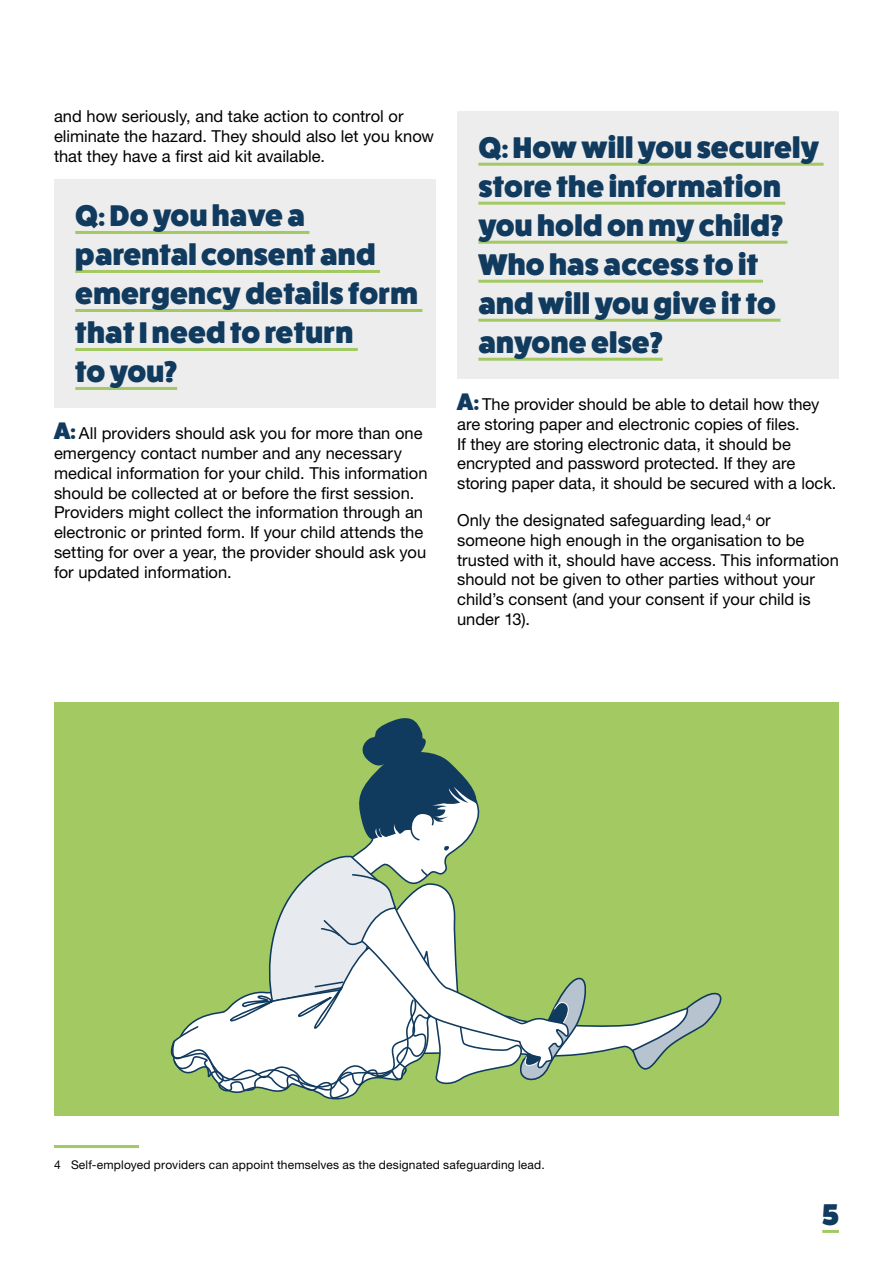
<style>
.page{position:relative;width:893px;height:1263px;background:#fff}
.page>*{position:absolute;margin:0;border:0;box-sizing:border-box;transform-origin:0 0}
.Question_Column_Top{font:800 30px/39px "Fat Frank";letter-spacing:.01em;color:#103a5e}
.Body_text{font:16.5px/19.8px "Helvetica Neue LT Pro";color:#000}
.Footnote_text{font:12px "Helvetica Neue LT Pro";letter-spacing:.015em;color:#000}
.s1{font-family:"Fat Frank";font-weight:800;font-size:24px;color:#103a5e}
</style>
<div class="page">
<hr style="left:822px;top:1230px;width:17px;height:3px;background:#a3c963">
<div style="left:54px;top:179px;width:382px;height:229px;background:#ededed"></div>
<hr style="left:75px;top:231px;width:234px;height:3px;background:#a3c963">
<hr style="left:75px;top:270px;width:305px;height:3px;background:#a3c963">
<hr style="left:75px;top:309px;width:347px;height:3px;background:#a3c963">
<hr style="left:75px;top:348px;width:283px;height:3px;background:#a3c963">
<hr style="left:75px;top:387px;width:102px;height:3px;background:#a3c963">
<hr style="left:54px;top:1145px;width:85px;height:3px;background:#a3c963">
<div style="left:457px;top:111px;width:382px;height:267px;background:#ededed"></div>
<hr style="left:478px;top:163px;width:346px;height:3px;background:#a3c963">
<hr style="left:478px;top:202px;width:307px;height:3px;background:#a3c963">
<hr style="left:478px;top:241px;width:309px;height:3px;background:#a3c963">
<hr style="left:478px;top:280px;width:285px;height:3px;background:#a3c963">
<hr style="left:478px;top:319px;width:302px;height:3px;background:#a3c963">
<hr style="left:478px;top:358px;width:185px;height:3px;background:#a3c963">
<div style="left:54px;top:702px;width:785px;height:413px;background:#a3c963"></div>
<svg style="left:170px;top:718px;width:552px;height:382px"></svg>
<p class="Body_text" style="left:54px;top:106px;width:382px">and how seriously, and take action to control or eliminate the hazard. They should also let you know that they have a first aid kit available.</p>
<h3 class="Question_Column_Top" style="left:75px;top:197px;width:344px">Q: Do you have a parental consent and emergency details form that I need to return toyou?</h3>
<p class="Body_text" style="left:54px;top:423px;width:375px"><span class="s1">A:</span> All providers should ask you for more than one emergency contact number and any necessary medical information for your child. This information should be collected at or before the first session.<br>Providers might collect the information through an electronic or printed form. If your child attends the setting for over a year, the provider should ask you for updated information.</p>
<h3 class="Question_Column_Top" style="left:478px;top:129px;width:342px">Q: How will you securely store the information you hold on my child?<br>Who has access to it and will you give it to anyone else?</h3>
<p class="Body_text" style="left:457px;top:394px;width:381px"><span class="s1">A:</span> The provider should be able to detail how they are storing paper and electronic copies of files.<br>If they are storing electronic data, it should be encrypted and password protected. If they are storing paper data, it should be secured with a lock.</p>
<p class="Body_text" style="left:457px;top:510px;width:383px">Only the designated safeguarding lead,<sup>4</sup> or someone high enough in the organisation to be trusted with it, should have access. This information should not be given to other parties without your child’s consent (and your consent if your child is under 13).</p>
<p class="Footnote_text" style="left:54px;top:1158px;width:492px">4 Self-employed providers can appoint themselves as the designated safeguarding lead.</p>
<h1 class="Question_Column_Top" style="left:822px;top:1196px;width:18px">5</h1>
</div>
